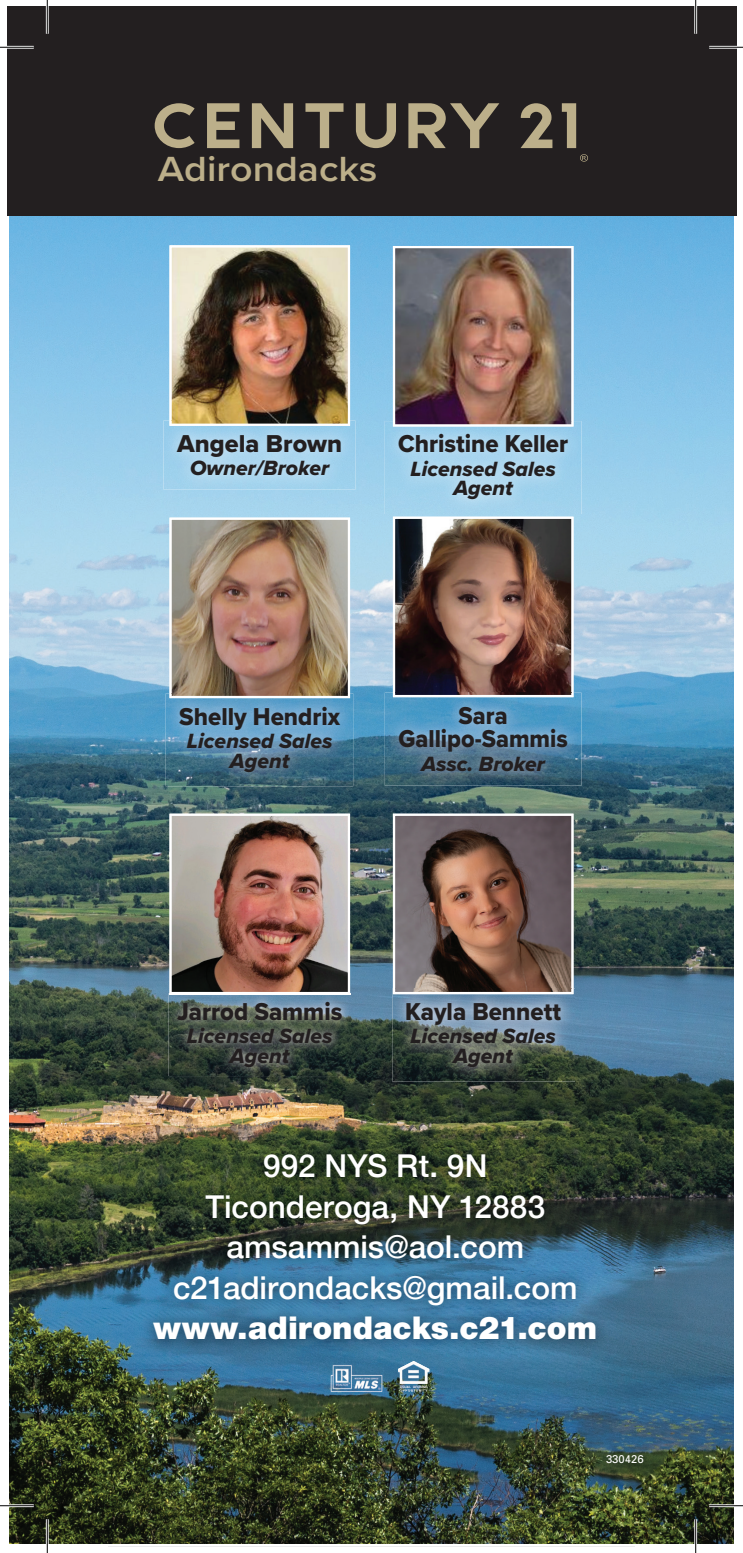
<style>
.page{position:relative;width:743px;height:1553px;background:#fff}
.page>*{position:absolute;margin:0;border:0;box-sizing:border-box;transform-origin:0 0}
.t1{font:600 36.23px "Proxima Nova";color:#bcaf8a;scale:1.08 1}
.t2{font:500 31.5px/40.5px "Helvetica Neue";color:#fff;text-align:center}
.t3{font:900 31.5px "Helvetica Neue";color:#fff}
.t4{font:25.2px "Proxima Nova Extrabld";color:#231f20;scale:.95 1}
.t5{font:25.2px/23.6px "Proxima Nova Extrabld";color:#231f20;text-align:center;scale:.93 1}
.t6{font:25.2px "Proxima Nova Extrabld";color:#231f20}
.t7{font:21.38px/19.6px "Proxima Nova Extrabld It";color:#231f20;text-align:center}
.t8{font:11.25px "Univers";color:#fff}
</style>
<div class="page">
<img style="left:10px;top:216px;width:723px;height:1327px">
<div style="left:7px;top:7px;width:729px;height:209px;background:#231f20"></div>
<img style="left:140px;top:1140px;width:470px;height:214px">
<img style="left:169px;top:813px;width:181px;height:180px">
<img style="left:168px;top:993px;width:183px;height:83px">
<svg style="left:393px;top:813px;width:180px;height:175px;background:#775f59"></svg>
<img style="left:392px;top:988px;width:183px;height:93px">
<img style="left:393px;top:988px;width:180px;height:6px">
<img style="left:169px;top:245px;width:181px;height:175px">
<img style="left:163px;top:420px;width:192px;height:69px">
<img style="left:169px;top:420px;width:181px;height:6px">
<img style="left:393px;top:246px;width:180px;height:175px">
<img style="left:385px;top:421px;width:196px;height:93px">
<img style="left:393px;top:421px;width:180px;height:5px">
<img style="left:393px;top:517px;width:180px;height:175px">
<img style="left:385px;top:692px;width:196px;height:93px">
<img style="left:393px;top:692px;width:180px;height:5px">
<img style="left:169px;top:517px;width:181px;height:176px">
<img style="left:166px;top:693px;width:187px;height:93px">
<img style="left:169px;top:693px;width:181px;height:5px">
<svg style="left:356px;top:103px;width:40px;height:45px"></svg>
<svg style="left:155px;top:103px;width:40px;height:45px"></svg>
<svg style="left:252px;top:103px;width:41px;height:45px"></svg>
<svg style="left:305px;top:103px;width:38px;height:45px"></svg>
<svg style="left:561px;top:103px;width:15px;height:45px"></svg>
<svg style="left:207px;top:103px;width:32px;height:45px"></svg>
<svg style="left:408px;top:103px;width:91px;height:45px"></svg>
<svg style="left:520px;top:103px;width:32px;height:45px"></svg>
<svg style="left:580px;top:154px;width:8px;height:8px"></svg>
<img style="left:330px;top:1363px;width:54px;height:31px">
<img style="left:398px;top:1361px;width:31px;height:27px">
<hr style="left:0;top:46px;width:34px;height:3px;background:#fff">
<hr style="left:709px;top:46px;width:33px;height:3px;background:#fff">
<hr style="left:0;top:1504px;width:34px;height:3px;background:#fff">
<hr style="left:709px;top:1504px;width:33px;height:3px;background:#fff">
<hr style="left:46px;top:0;width:3px;height:34px;background:#fff">
<hr style="left:46px;top:1519px;width:3px;height:33px;background:#fff">
<hr style="left:694px;top:0;width:3px;height:34px;background:#fff">
<hr style="left:694px;top:1519px;width:3px;height:33px;background:#fff">
<hr style="left:0;top:47px;width:34px;height:1px;background:#000">
<hr style="left:709px;top:47px;width:33px;height:1px;background:#000">
<hr style="left:0;top:1505px;width:34px;height:1px;background:#000">
<hr style="left:709px;top:1505px;width:33px;height:1px;background:#000">
<hr style="left:47px;top:0;width:1px;height:34px;background:#000">
<hr style="left:47px;top:1519px;width:1px;height:33px;background:#000">
<hr style="left:695px;top:0;width:1px;height:34px;background:#000">
<hr style="left:695px;top:1519px;width:1px;height:33px;background:#000">
<h1 class="t1" style="left:158px;top:142px;width:205px">Adirondacks</h1>
<p class="t6" style="left:177px;top:424px;width:166px">Angela Brown</p>
<p class="t7" style="left:190px;top:458px;width:140px">Owner/Broker</p>
<p class="t4" style="left:398px;top:425px;width:180px">Christine Keller</p>
<p class="t7" style="left:410px;top:458px;width:147px">Licensed Sales<br>Agent</p>
<p class="t4" style="left:179px;top:697px;width:171px">Shelly Hendrix</p>
<p class="t7" style="left:187px;top:731px;width:147px">Licensed Sales<br>Agent</p>
<p class="t5" style="left:398px;top:703px;width:184px">Sara<br>Gallipo-Sammis</p>
<p class="t7" style="left:421px;top:754px;width:125px">Assc. Broker</p>
<p class="t4" style="left:177px;top:992px;width:175px">Jarrod Sammis</p>
<p class="t7" style="left:187px;top:1026px;width:147px">Licensed Sales<br>Agent</p>
<p class="t4" style="left:405px;top:992px;width:165px">Kayla Bennett</p>
<p class="t7" style="left:410px;top:1026px;width:147px">Licensed Sales<br>Agent</p>
<h2 class="t2" style="left:173px;top:1143px;width:406px">992 NYS Rt. 9N<br>Ticonderoga, NY 12883 amsammis@aol.com c21adirondacks@gmail.com</h2>
<h2 class="t3" style="left:153px;top:1302px;width:445px">www.adirondacks.c21.com</h2>
<p class="t8" style="left:606px;top:1451px;width:39px">330426</p>
</div>
